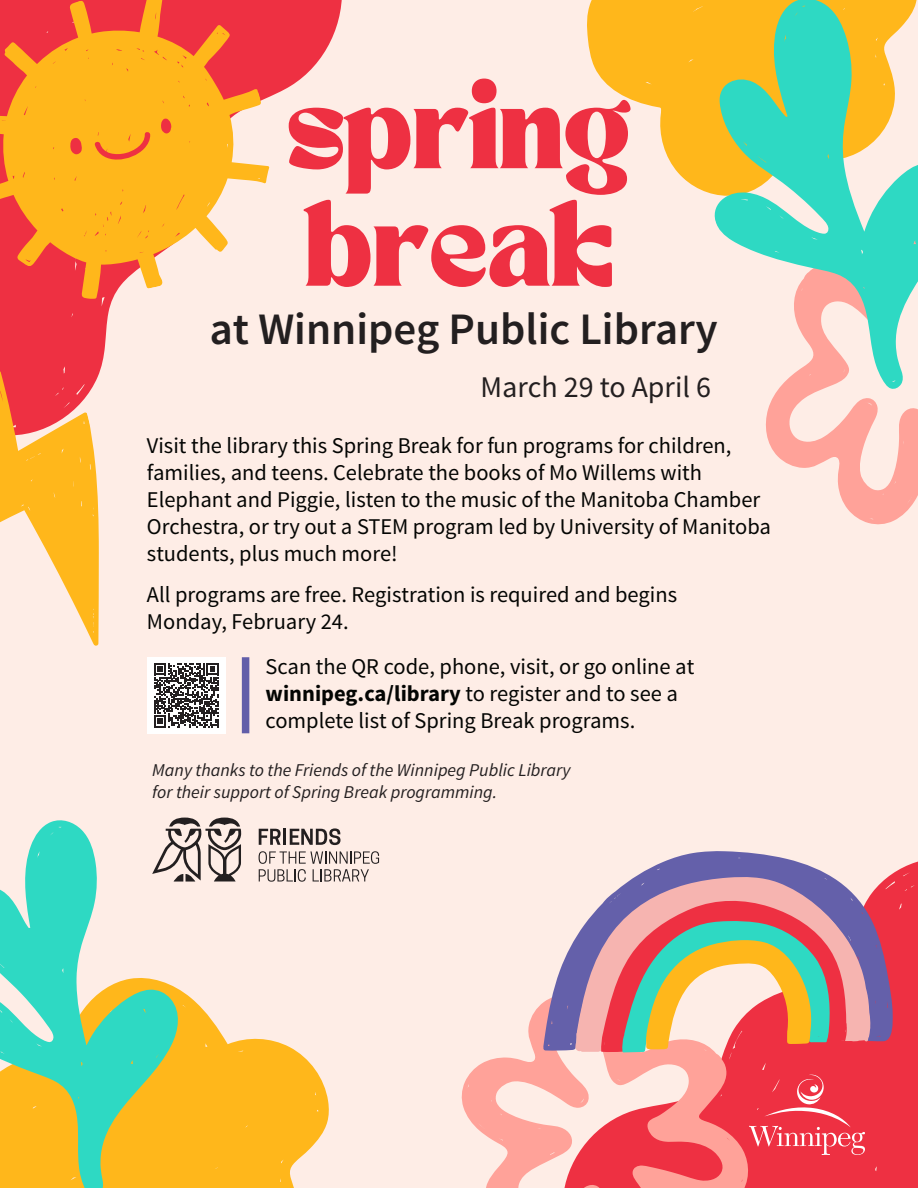
<style>
.page{position:relative;width:918px;height:1188px;background:#feede6}
.page>*{position:absolute;margin:0;border:0;box-sizing:border-box;transform-origin:0 0}
.t1{font:84.6px/117.4px "TANNIMBUS";color:#ee3042}
.t2{font:600 45px "Source Sans Pro";color:#231f20}
.Branch{font:30px "Source Sans Pro";color:#231f20}
.t3{font:22.5px/27px "Source Sans Pro";color:#040503}
.t4{font:italic 18px/21.6px "Source Sans Pro";color:#231f20}
.s1{font-weight:700}
</style>
<div class="page">
<svg style="left:0;top:0;width:342px;height:374px"></svg>
<svg style="left:0;top:0;width:269px;height:299px;fill:#ffb71b"></svg>
<svg style="left:70px;top:118px;width:101px;height:48px;background:#fca420"></svg>
<svg style="left:587px;top:0;width:126px;height:194px;fill:#ffb71b"></svg>
<div style="left:750px;top:861px;width:168px;height:327px;background:#ee3042"></div>
<svg style="left:461px;top:1003px;width:289px;height:185px"></svg>
<svg style="left:182px;top:991px;width:147px;height:197px;fill:#ffb71b"></svg>
<svg style="left:0;top:820px;width:182px;height:368px"></svg>
<svg style="left:766px;top:390px;width:152px;height:135px"></svg>
<svg style="left:713px;top:0;width:205px;height:390px"></svg>
<svg style="left:543px;top:851px;width:351px;height:200px"></svg>
<svg style="left:575px;top:876px;width:295px;height:176px"></svg>
<svg style="left:601px;top:898px;width:246px;height:154px"></svg>
<svg style="left:0;top:370px;width:99px;height:276px"></svg>
<div style="left:147px;top:657px;width:79px;height:76px;background:#fff"></div>
<svg style="left:154px;top:663px;width:65px;height:65px"></svg>
<svg style="left:749px;top:1075px;width:116px;height:80px;background:#ef4858"></svg>
<div style="left:242px;top:657px;width:7px;height:76px;background:#625ea9"></div>
<svg style="left:152px;top:818px;width:89px;height:64px"></svg>
<svg style="left:259px;top:828px;width:81px;height:17px"></svg>
<svg style="left:259px;top:851px;width:120px;height:31px"></svg>
<p class="t1" style="left:287px;top:80px;width:345px">spring break</p>
<p class="t2" style="left:209px;top:300px;width:510px">at Winnipeg Public Library</p>
<p class="Branch" style="left:481px;top:369px;width:232px">March 29 to April 6</p>
<p class="t3" style="left:147px;top:433px;width:626px">Visit the library this Spring Break for fun programs for children, families, and teens. Celebrate the books of Mo Willems with Elephant and Piggie, listen to the music of the Manitoba Chamber Orchestra, or try out a STEM program led by University of Manitoba students, plus much more!</p>
<p class="t3" style="left:147px;top:581px;width:532px">All programs are free. Registration is required and begins<br>Monday, February 24.</p>
<p class="t3" style="left:266px;top:654px;width:430px">Scan the QR code, phone, visit, or go online at <span class="s1">winnipeg.ca/library</span> to register and to see a complete list of Spring Break programs.</p>
<p class="t4" style="left:152px;top:759px;width:420px">Many thanks to the Friends of the Winnipeg Public Library for their support of Spring Break programming.</p>
</div>
